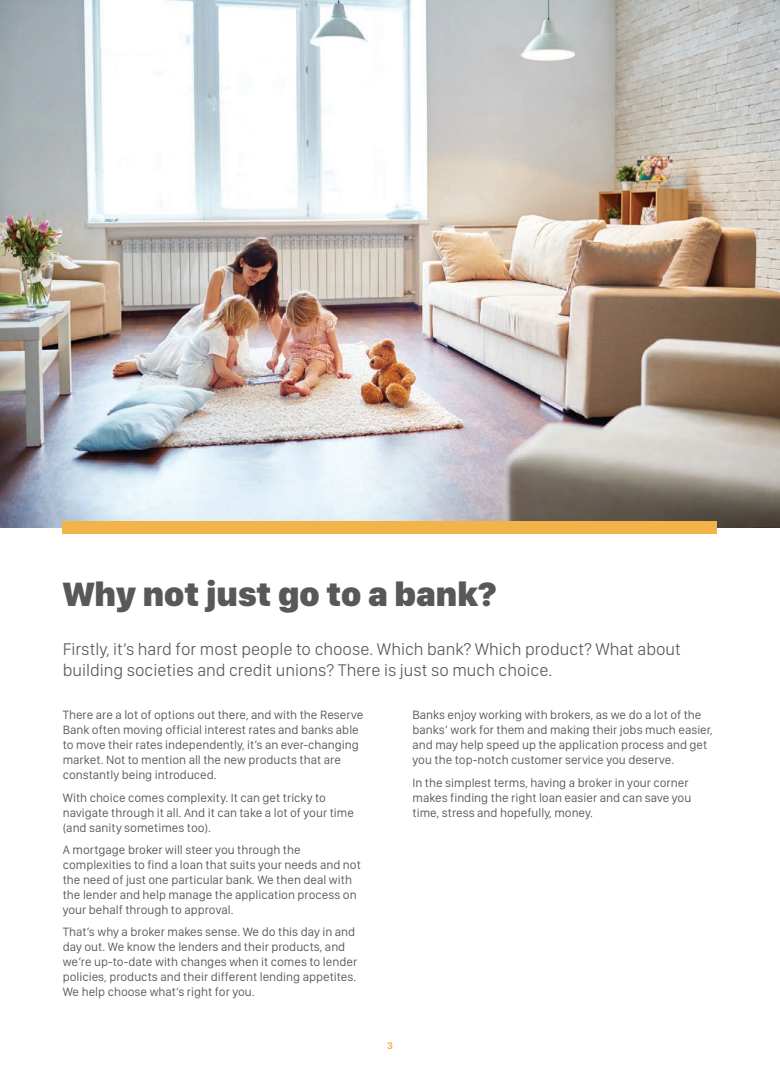
<style>
.page{position:relative;width:780px;height:1088px;background:#fff}
.page>*{position:absolute;margin:0;border:0;box-sizing:border-box;transform-origin:0 0}
.t1{font:900 35px "San Francisco Display";color:#57585a}
.t2{font:300 17.5px/21px "San Francisco Display";color:#57585a}
.t3{font:12.5px/15px "San Francisco Display";color:#57585a}
.t4{font:700 10px "San Francisco Display";color:#f2b449}
</style>
<div class="page">
<img style="left:0;top:0;width:780px;height:527px">
<div style="left:63px;top:521px;width:654px;height:12px;background:#f2b449"></div>
<h1 class="t1" style="left:63px;top:572px;width:434px">Why not just go to a bank?</h1>
<h2 class="t2" style="left:63px;top:639px;width:619px">Firstly, it’s hard for most people to choose. Which bank? Which product? What about building societies and credit unions? There is just so much choice.</h2>
<p class="t3" style="left:63px;top:709px;width:302px">There are a lot of options out there, and with the Reserve Bank often moving official interest rates and banks able to move their rates independently, it’s an ever-changing market. Not to mention all the new products that are constantly being introduced.</p>
<p class="t3" style="left:63px;top:791px;width:293px">With choice comes complexity. It can get tricky to navigate through it all. And it can take a lot of your time (and sanity sometimes too).</p>
<p class="t3" style="left:63px;top:843px;width:299px">A mortgage broker will steer you through the complexities to find a loan that suits your needs and not the need of just one particular bank. We then deal with the lender and help manage the application process on your behalf through to approval.</p>
<p class="t3" style="left:63px;top:925px;width:296px">That’s why a broker makes sense. We do this day in and day out. We know the lenders and their products, and we’re up-to-date with changes when it comes to lender policies, products and their different lending appetites.<br>We help choose what’s right for you.</p>
<p class="t3" style="left:412px;top:709px;width:302px">Banks enjoy working with brokers, as we do a lot of the banks’ work for them and making their jobs much easier, and may help speed up the application process and get you the top-notch customer service you deserve.</p>
<p class="t3" style="left:412px;top:776px;width:280px">In the simplest terms, having a broker in your corner makes finding the right loan easier and can save you time, stress and hopefully, money.</p>
<p class="t4" style="left:387px;top:1039px;width:7px">3</p>
</div>
